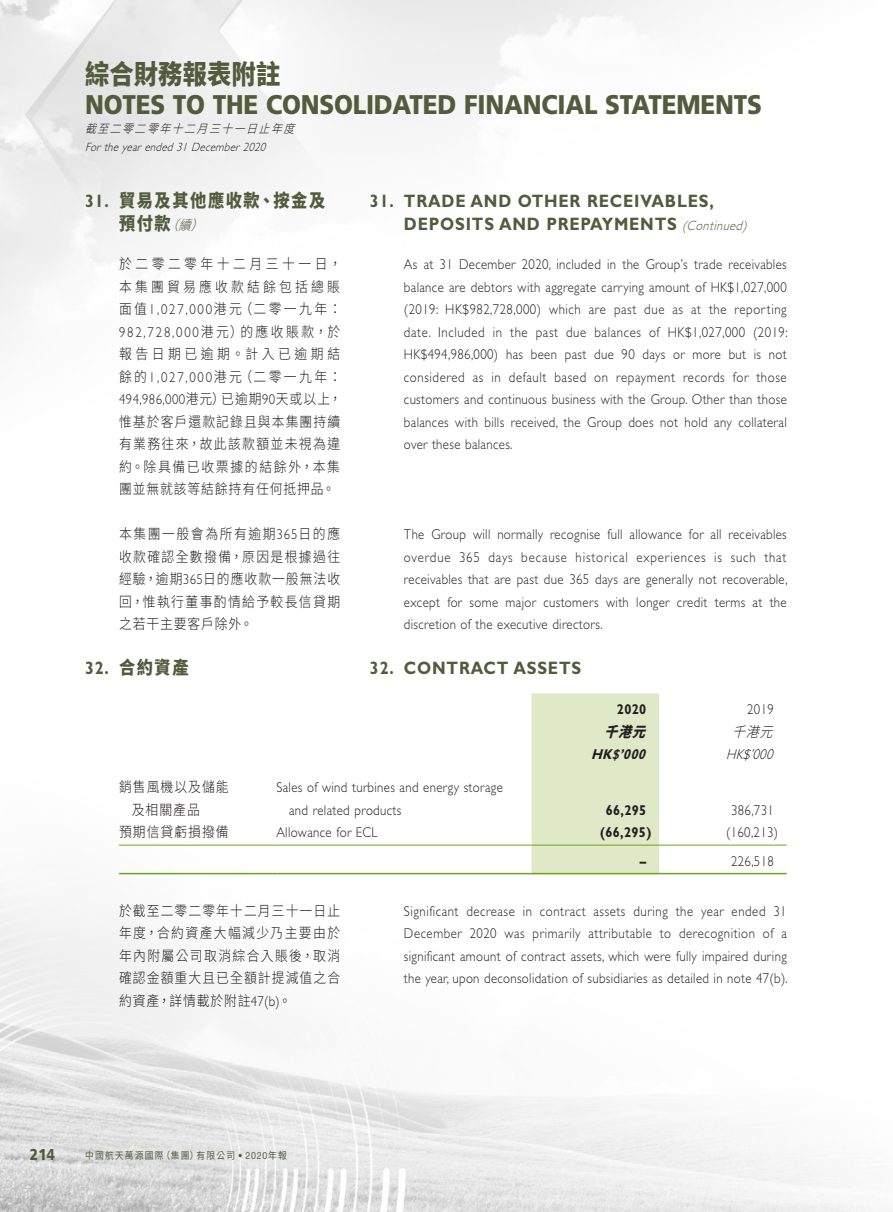
<style>
.page{position:relative;width:893px;height:1212px;background:#fff}
.page>*{position:absolute;margin:0;border:0;box-sizing:border-box;transform-origin:0 0}
.t1{font:900 27px "Frutiger LT Std";letter-spacing:-.01em;color:#525c3d;scale:.9 1}
.t2{font:800 27px "Source Han Sans TC";letter-spacing:.005em;color:#525c3d;scale:.9 1}
.Heading_1{font:700 18px/22.5px "Gill Sans Std";letter-spacing:.05em;color:#525c3d;scale:.9 1}
.C_Heading_1{font:800 18px/22.5px "Source Han Sans TC";letter-spacing:.1em;color:#525c3d;scale:.9 1}
.t3{font:900 15.75px "Frutiger LT Std";color:#525c3d;scale:.85 1}
.Body_Text{font:300 14.25px/22.5px "Gill Sans Std";letter-spacing:.03em;color:#231f20;text-align:justify;scale:.9 1}
.C_Body_Text{font:300 14.25px/22.5px "Source Han Sans TC";letter-spacing:.105em;color:#231f20;text-align:justify;scale:.9 1}
.Body_Text-2{font:300 14.25px/22.5px "Source Han Sans TC";letter-spacing:.08em;color:#231f20;scale:.9 1}
.Body_Text-3{font:700 14.25px "Gill Sans Std";letter-spacing:.03em;color:#231f20;scale:.9 1}
.Body_Text-4{font:italic 700 14.25px "Gill Sans Std";color:#231f20;scale:.9 1}
.Body_Text-5{font:italic 300 14.25px "Gill Sans Std";color:#231f20;scale:.9 1}
.Body_Text-6{font:italic 800 14.25px "Source Han Sans TC";color:#231f20;scale:.9 1}
.Body_Text-7{font:italic 300 14.25px "Source Han Sans TC";color:#231f20;scale:.9 1}
.t4{font:italic 300 12px "Gill Sans Std";color:#231f20;scale:.9 1}
.t5{font:italic 300 12px "Source Han Sans TC";color:#231f20;scale:.9 1}
.t6{font:9.75px "Source Han Sans TC";letter-spacing:.14em;color:#525c3d;scale:.9 1}
.s1{font-family:"Gill Sans Std";font-weight:700}
.s2{font-weight:300;font-style:italic;font-size:13.5px}
.s3{font-family:"Gill Sans Std"}
.s4{font-family:"Helvetica Neue LT Std"}
</style>
<div class="page">
<img style="left:0;top:0;width:883px;height:1212px">
<div style="left:531px;top:693px;width:128px;height:180px;background:#dfe8c7"></div>
<hr style="left:119px;top:845px;width:157px;height:1px;background:#6ea516">
<hr style="left:276px;top:845px;width:255px;height:1px;background:#6ea516">
<hr style="left:531px;top:845px;width:128px;height:1px;background:#6ea516">
<hr style="left:659px;top:845px;width:128px;height:1px;background:#6ea516">
<hr style="left:119px;top:873px;width:157px;height:1px;background:#6ea516">
<hr style="left:276px;top:873px;width:255px;height:1px;background:#6ea516">
<hr style="left:531px;top:873px;width:128px;height:1px;background:#6ea516">
<hr style="left:659px;top:873px;width:128px;height:1px;background:#6ea516">
<h1 class="t2" style="left:85px;top:59px;width:218px">綜合財務報表附註</h1>
<h1 class="t1" style="left:85px;top:88px;width:753px">NOTES TO THE CONSOLIDATED FINANCIAL STATEMENTS</h1>
<p class="t5" style="left:85px;top:122px;width:244px">截至二零二零年十二月三十一日止年度</p>
<p class="t4" style="left:85px;top:140px;width:206px">Fortheyearended31December2020</p>
<p class="C_Heading_1" style="left:119px;top:190px;width:231px;text-indent:-34px"><span class="s1">31.</span> 貿易及其他應收款、按金及預付款<span class="s2">（續）</span></p>
<p class="C_Body_Text" style="left:119px;top:253px;width:249px">於二零二零年十二月三十一日，本集團貿易應收款結餘包括總賬面值<span class="s3">1,027,000</span>港元（二零一九年：<span class="s3">982,728,000</span>港元）的應收賬款，於報告日期已逾期。計入已逾期結餘的<span class="s3">1,027,000</span>港元（二零一九年：<span class="s3">494,986,000</span>港元）已逾期<span class="s3">90</span>天或以上，惟基於客戶還款記錄且與本集團持續有業務往來，故此該款額並未視為違約。除具備已收票據的結餘外，本集團並無就該等結餘持有任何抵押品。</p>
<p class="C_Body_Text" style="left:119px;top:523px;width:247px">本集團一般會為所有逾期<span class="s3">365</span>日的應收款確認全數撥備，原因是根據過往經驗，逾期<span class="s3">365</span>日的應收款一般無法收回，惟執行董事酌情給予較長信貸期之若干主要客戶除外。</p>
<p class="C_Heading_1" style="left:85px;top:657px;width:117px"><span class="s1">32.</span> 合約資產</p>
<p class="Heading_1" style="left:404px;top:190px;width:387px;text-indent:-34px">31. TRADE AND OTHER RECEIVABLES,<br>DEPOSITS AND PREPAYMENTS <span class="s2">(Continued)</span></p>
<p class="Body_Text" style="left:404px;top:253px;width:428px">As at 31 December 2020, included in the Group’s trade receivables balance are debtors with aggregate carrying amount of HK$1,027,000 (2019: HK$982,728,000) which are past due as at the reporting date. Included in the past due balances of HK$1,027,000 (2019:<br>HK$494,986,000) has been past due 90 days or more but is not considered as in default based on repayment records for those customers and continuous business with the Group. Other than those balances with bills received, the Group does not hold any collateral over these balances.</p>
<p class="Body_Text" style="left:404px;top:523px;width:428px">The Group will normally recognise full allowance for all receivables overdue 365 days because historical experiences is such that receivables that are past due 365 days are generally not recoverable, except for some major customers with longer credit terms at the discretion of the executive directors.</p>
<p class="Heading_1" style="left:370px;top:657px;width:236px">32. CONTRACT ASSETS</p>
<p class="Body_Text-3" style="left:617px;top:701px;width:34px">2020</p>
<p class="Body_Text" style="left:747px;top:698px;width:31px">2019</p>
<p class="Body_Text-6" style="left:604px;top:723px;width:59px">千港元</p>
<p class="Body_Text-7" style="left:732px;top:723px;width:59px">千港元</p>
<p class="Body_Text-4" style="left:591px;top:746px;width:66px">HK$’000</p>
<p class="Body_Text-5" style="left:726px;top:746px;width:58px">HK$’000</p>
<p class="Body_Text-2" style="left:132px;top:776px;width:109px;text-indent:-13px">銷售風機以及儲能及相關產品</p>
<p class="Body_Text" style="left:289px;top:776px;width:239px;text-indent:-13px">Sales of wind turbines and energy storage and related products</p>
<p class="Body_Text-3" style="left:606px;top:802px;width:47px">66,295</p>
<p class="Body_Text" style="left:731px;top:799px;width:49px">386,731</p>
<p class="Body_Text-2" style="left:119px;top:821px;width:123px">預期信貸虧損撥備</p>
<p class="Body_Text" style="left:276px;top:821px;width:114px">Allowance for ECL</p>
<p class="Body_Text-3" style="left:600px;top:824px;width:58px">(66,295)</p>
<p class="Body_Text" style="left:726px;top:821px;width:59px">(160,213)</p>
<p class="Body_Text-3" style="left:640px;top:853px;width:9px">–</p>
<p class="Body_Text" style="left:731px;top:850px;width:49px">226,518</p>
<p class="Body_Text" style="left:404px;top:900px;width:428px">Significant decrease in contract assets during the year ended 31<br>December 2020 was primarily attributable to derecognition of a significant amount of contract assets, which were fully impaired during the year, upon deconsolidation of subsidiaries as detailed in note 47(b).</p>
<p class="C_Body_Text" style="left:119px;top:900px;width:247px">於截至二零二零年十二月三十一日止年度，合約資產大幅減少乃主要由於年內附屬公司取消綜合入賬後，取消確認金額重大且已全額計提減值之合約資產，詳情載於附註<span class="s3">47(b)</span>。</p>
<p class="t3" style="left:30px;top:1145px;width:31px">214</p>
<p class="t6" style="left:85px;top:1150px;width:226px">中國航天萬源國際（集團）有限公司 <span class="s4">• 2020</span>年報</p>
</div>
